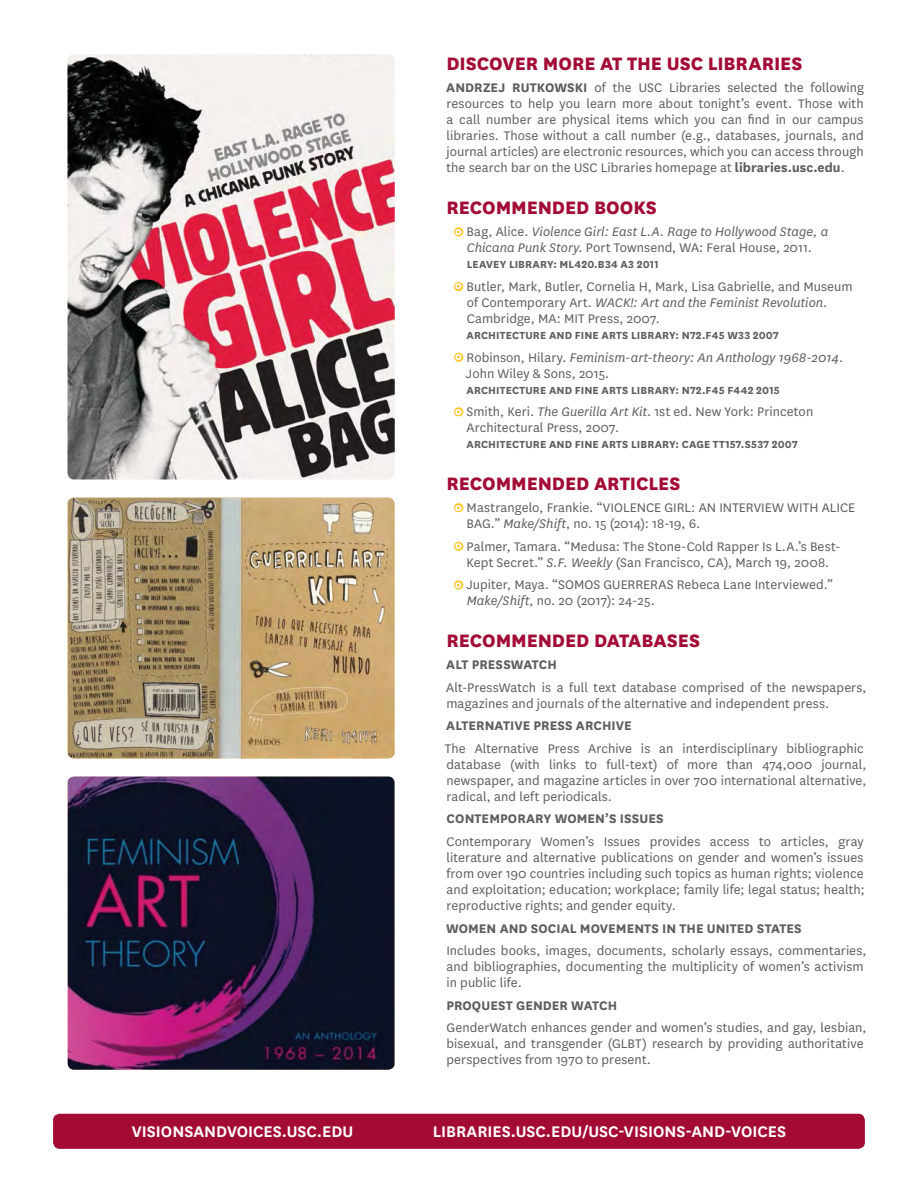
<style>
.page{position:relative;width:918px;height:1188px;background:#fff}
.page>*{position:absolute;margin:0;border:0;box-sizing:border-box;transform-origin:0 0}
.t1{font:800 21px "National";letter-spacing:-.005em;color:#a30b35}
.t2{font:600 18px "National";color:#fff}
.t3{font:14.55px/16px "National";letter-spacing:.005em;color:#5f5c5c}
.t4{font:italic 14.55px/16px "National";color:#5f5c5c;text-align:center}
.t5{font:700 14.55px "National";letter-spacing:.005em;color:#5f5c5c}
.t6{font:700 12px "National";letter-spacing:.01em;color:#5f5c5c}
.s1{font-weight:700}
.s2{font-family:"Neutraface Text";font-weight:700;font-style:normal;font-size:13.5px;color:#fff}
.s3{font-style:normal}
.s4{font-family:"Neutraface Text";font-weight:700;font-size:13.5px;color:#fff}
.s5{font-style:italic}
</style>
<div class="page">
<div style="left:53px;top:1114px;width:812px;height:35px;background:#a30b35;border-radius:7px"></div>
<svg style="left:454px;top:227px;width:10px;height:10px"></svg>
<svg style="left:454px;top:282px;width:10px;height:9px"></svg>
<svg style="left:454px;top:352px;width:10px;height:10px"></svg>
<svg style="left:454px;top:407px;width:10px;height:10px"></svg>
<svg style="left:454px;top:503px;width:10px;height:10px"></svg>
<svg style="left:454px;top:541px;width:10px;height:10px"></svg>
<svg style="left:454px;top:580px;width:10px;height:10px"></svg>
<img style="left:68px;top:54px;width:327px;height:426px">
<img style="left:68px;top:498px;width:327px;height:261px">
<img style="left:68px;top:777px;width:327px;height:293px">
<h1 class="t1" style="left:446px;top:48px;width:357px">DISCOVER MORE AT THE USC LIBRARIES</h1>
<p class="t3" style="left:446px;top:79px;width:419px;text-align:justify"><span class="s1">ANDRZEJ RUTKOWSKI</span> of the USC Libraries selected the following resources to help you learn more about tonight’s event. Those with a call number are physical items which you can find in our campus libraries. Those without a call number (e.g., databases, journals, and journal articles) are electronic resources, which you can access through the search bar on the USC Libraries homepage at <span class="s1">libraries.usc.edu</span>.</p>
<h1 class="t1" style="left:446px;top:192px;width:212px">RECOMMENDED BOOKS</h1>
<p class="t4" style="left:455px;top:223px;width:375px"><span class="s2">o</span> <span class="s3">Bag, Alice.</span> Violence Girl: East L.A. Rage to Hollywood Stage, a<br>Chicana Punk Story<span class="s3">. Port Townsend, WA: Feral House, 2011.</span></p>
<p class="t6" style="left:467px;top:256px;width:193px">LEAVEY LIBRARY: ML420.B34 A3 2011</p>
<p class="t3" style="left:467px;top:278px;width:387px;text-indent:-12px"><span class="s4">o</span> Butler, Mark, Butler, Cornelia H, Mark, Lisa Gabrielle, and Museum of Contemporary Art. <span class="s5">WACK!: Art and the Feminist Revolution</span>.<br>Cambridge, MA: MIT Press, 2007.</p>
<p class="t6" style="left:467px;top:327px;width:314px">ARCHITECTURE AND FINE ARTS LIBRARY: N72.F45 W33 2007</p>
<p class="t4" style="left:466px;top:349px;width:379px;text-align:left;text-indent:-11px"><span class="s2">o</span> <span class="s3">Robinson, Hilary.</span> Feminism-art-theory: An Anthology 1968-2014<span class="s3">.<br>John Wiley &amp; Sons, 2015.</span></p>
<p class="t6" style="left:467px;top:382px;width:315px">ARCHITECTURE AND FINE ARTS LIBRARY: N72.F45 F442 2015</p>
<p class="t3" style="left:467px;top:403px;width:348px;text-indent:-12px"><span class="s4">o</span> Smith, Keri. <span class="s5">The Guerilla Art Kit</span>. 1st ed. New York: Princeton<br>Architectural Press, 2007.</p>
<p class="t6" style="left:467px;top:436px;width:333px">ARCHITECTURE AND FINE ARTS LIBRARY: CAGE TT157.S537 2007</p>
<h1 class="t1" style="left:446px;top:468px;width:236px">RECOMMENDED ARTICLES</h1>
<p class="t3" style="left:467px;top:499px;width:390px;text-indent:-12px"><span class="s4">o</span> Mastrangelo, Frankie. “VIOLENCE GIRL: AN INTERVIEW WITH ALICE<br>BAG.” <span class="s5">Make/Shift</span>, no. 15 (2014): 18-19, 6.</p>
<p class="t3" style="left:455px;top:538px;width:387px;text-align:center"><span class="s4">o</span> Palmer, Tamara. “Medusa: The Stone-Cold Rapper Is L.A.’s Best-<br>Kept Secret.” <span class="s5">S.F. Weekly</span> (San Francisco, CA), March 19, 2008.</p>
<p class="t3" style="left:467px;top:576px;width:368px;text-indent:-12px"><span class="s4">o</span> Jupiter, Maya. “SOMOS GUERRERAS Rebeca Lane Interviewed.”<br><span class="s5">Make/Shift</span>, no. 20 (2017): 24-25.</p>
<h1 class="t1" style="left:446px;top:625px;width:255px">RECOMMENDED DATABASES</h1>
<p class="t5" style="left:446px;top:654px;width:112px">ALT PRESSWATCH</p>
<p class="t3" style="left:446px;top:678px;width:422px">Alt-PressWatch is a full text database comprised of the newspapers, magazines and journals of the alternative and independent press.</p>
<p class="t5" style="left:446px;top:715px;width:187px">ALTERNATIVE PRESS ARCHIVE</p>
<p class="t3" style="left:445px;top:740px;width:423px">The Alternative Press Archive is an interdisciplinary bibliographic database (with links to full-text) of more than 474,000 journal, newspaper, and magazine articles in over 700 international alternative, radical, and left periodicals.</p>
<p class="t5" style="left:447px;top:809px;width:219px">CONTEMPORARY WOMEN’S ISSUES</p>
<p class="t3" style="left:446px;top:833px;width:420px;text-align:justify">Contemporary Women’s Issues provides access to articles, gray literature and alternative publications on gender and women’s issues from over 190 countries including such topics as human rights; violence and exploitation; education; workplace; family life; legal status; health; reproductive rights; and gender equity.</p>
<p class="t5" style="left:446px;top:918px;width:357px">WOMEN AND SOCIAL MOVEMENTS IN THE UNITED STATES</p>
<p class="t3" style="left:446px;top:942px;width:422px">Includes books, images, documents, scholarly essays, commentaries, and bibliographies, documenting the multiplicity of women’s activism in public life.</p>
<p class="t5" style="left:446px;top:995px;width:172px">PROQUEST GENDER WATCH</p>
<p class="t3" style="left:446px;top:1019px;width:422px">GenderWatch enhances gender and women’s studies, and gay, lesbian, bisexual, and transgender (GLBT) research by providing authoritative perspectives from 1970 to present.</p>
<p class="t2" style="left:132px;top:1119px;width:223px">VISIONSANDVOICES.USC.EDU</p>
<p class="t2" style="left:433px;top:1119px;width:355px">LIBRARIES.USC.EDU/USC-VISIONS-AND-VOICES</p>
</div>
